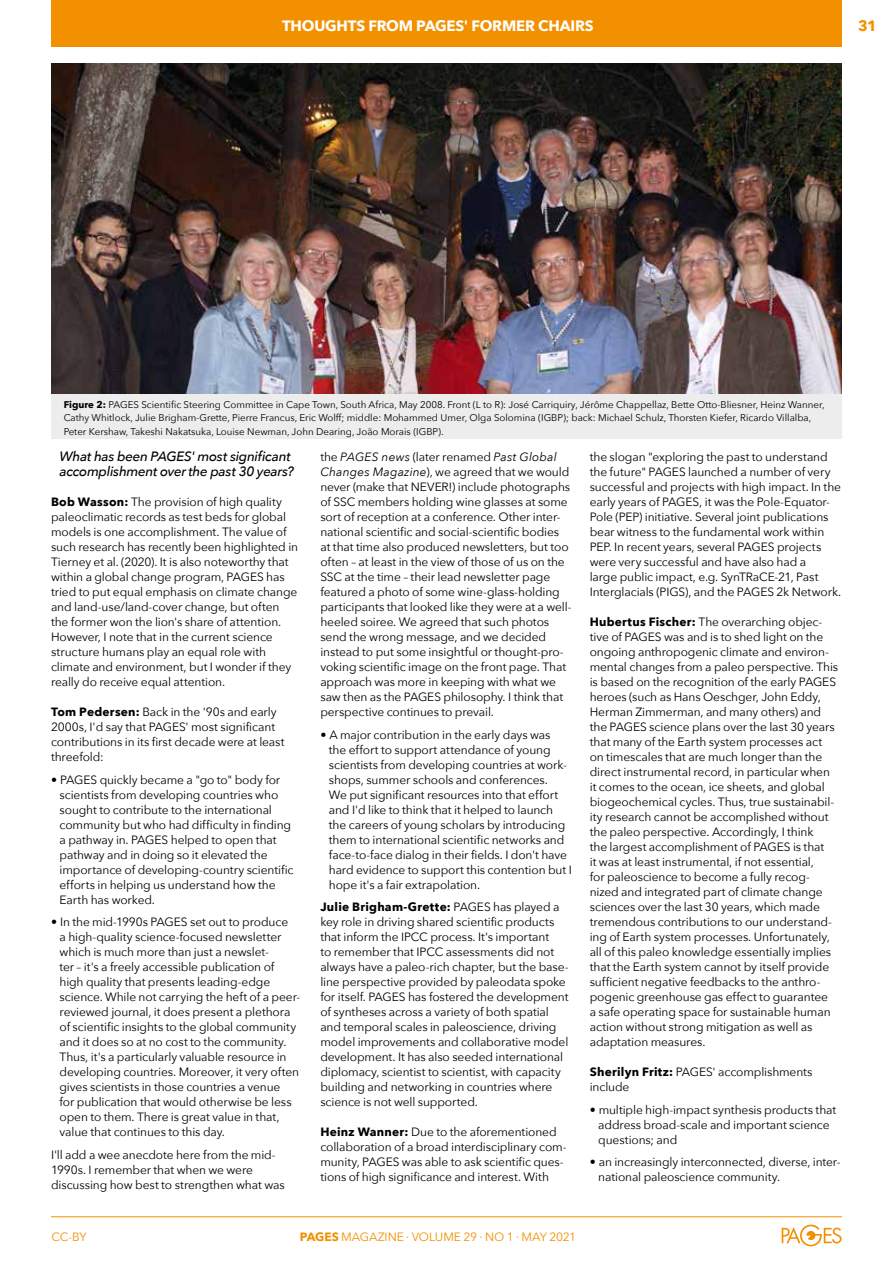
<style>
.page{position:relative;width:893px;height:1263px;background:#fff}
.page>*{position:absolute;margin:0;border:0;box-sizing:border-box;transform-origin:0 0}
.t1{font:700 15px "Avenir Next";letter-spacing:-.015em;color:#fff}
.t2{font:700 15px "Avenir Next";color:#f39000}
.t3{font:italic 500 13.5px/15px "Avenir Next";letter-spacing:-.02em;color:#000}
.t4{font:12px/15px "Avenir Next";letter-spacing:-.01em;color:#000}
.t5{font:12px "Avenir Next";letter-spacing:-.01em;color:#f39000}
.t6{font:9.75px/13.5px "Avenir Next";color:#000}
.s1{font-weight:700}
.s2{font-style:italic}
</style>
<div class="page">
<hr style="left:51px;top:1216px;width:791px;height:1px;background:#f39000">
<svg style="left:782px;top:1225px;width:60px;height:21px"></svg>
<div style="left:51px;top:0;width:791px;height:46px;background:#f39000"></div>
<div style="left:51px;top:394px;width:791px;height:45px;background:#ededed"></div>
<img style="left:51px;top:64px;width:791px;height:330px">
<p class="t1" style="left:282px;top:12px;width:313px">THOUGHTS FROM PAGES' FORMER CHAIRS</p>
<p class="t2" style="left:858px;top:12px;width:20px">31</p>
<p class="t6" style="left:64px;top:397px;width:762px"><span class="s1">Figure 2:</span> PAGES Scientific Steering Committee in Cape Town, South Africa, May 2008. Front (L to R): José Carriquiry, Jérôme Chappellaz, Bette Otto-Bliesner, Heinz Wanner,<br>Cathy Whitlock, Julie Brigham-Grette, Pierre Francus, Eric Wolff; middle: Mohammed Umer, Olga Solomina (IGBP); back: Michael Schulz, Thorsten Kiefer, Ricardo Villalba,<br>Peter Kershaw, Takeshi Nakatsuka, Louise Newman, John Dearing, João Morais (IGBP).</p>
<p class="t3" style="left:60px;top:449px;width:236px">What has been PAGES' most significant accomplishment over the past 30 years?</p>
<p class="t4" style="left:51px;top:494px;width:249px"><span class="s1">Bob Wasson:</span> The provision of high quality paleoclimatic records as test beds for global models is one accomplishment. The value of such research has recently been highlighted in Tierney et al. (2020). It is also noteworthy that within a global change program, PAGES has tried to put equal emphasis on climate change and land-use/land-cover change, but often the former won the lion's share of attention.<br>However, I note that in the current science structure humans play an equal role with climate and environment, but I wonder if they really do receive equal attention.</p>
<p class="t4" style="left:51px;top:704px;width:235px"><span class="s1">Tom Pedersen:</span> Back in the '90s and early 2000s, I'd say that PAGES' most significant contributions in its first decade were at least threefold:</p>
<p class="t4" style="left:60px;top:772px;width:235px;text-indent:-9px">• PAGES quickly became a "go to" body for scientists from developing countries who sought to contribute to the international community but who had difficulty in finding a pathway in. PAGES helped to open that pathway and in doing so it elevated the importance of developing-country scientific efforts in helping us understand how the Earth has worked.</p>
<p class="t4" style="left:60px;top:914px;width:242px;text-indent:-9px">• In the mid-1990s PAGES set out to produce<br>a high-quality science-focused newsletter which is much more than just a newslet-<br>ter – it's a freely accessible publication of high quality that presents leading-edge science. While not carrying the heft of a peer&shy;reviewed journal, it does present a plethora of scientific insights to the global community and it does so at no cost to the community.<br>Thus, it's a particularly valuable resource in developing countries. Moreover, it very often gives scientists in those countries a venue<br>for publication that would otherwise be less open to them. There is great value in that, value that continues to this day.</p>
<p class="t4" style="left:51px;top:1147px;width:235px">I'll add a wee anecdote here from the mid-<br>1990s. I remember that when we were discussing how best to strengthen what was</p>
<p class="t4" style="left:320px;top:449px;width:253px">the <span class="s2">PAGES news</span> (later renamed <span class="s2">Past Global Changes Magazine</span>), we agreed that we would never (make that NEVER!) include photographs of SSC members holding wine glasses at some sort of reception at a conference. Other inter&shy;national scientific and social-scientific bodies at that time also produced newsletters, but too often – at least in the view of those of us on the SSC at the time – their lead newsletter page featured a photo of some wine-glass-holding participants that looked like they were at a well&shy;heeled soiree. We agreed that such photos send the wrong message, and we decided instead to put some insightful or thought-pro&shy;voking scientific image on the front page. That approach was more in keeping with what we saw then as the PAGES philosophy. I think that perspective continues to prevail.</p>
<p class="t4" style="left:329px;top:727px;width:245px;text-indent:-9px">• A major contribution in the early days was<br>the effort to support attendance of young scientists from developing countries at work&shy;shops, summer schools and conferences.<br>We put significant resources into that effort and I'd like to think that it helped to launch the careers of young scholars by introducing them to international scientific networks and face-to-face dialog in their fields. I don't have hard evidence to support this contention but I hope it's a fair extrapolation.</p>
<p class="t4" style="left:320px;top:899px;width:250px"><span class="s1">Julie Brigham-Grette:</span> PAGES has played a key role in driving shared scientific products that inform the IPCC process. It's important<br>to remember that IPCC assessments did not always have a paleo-rich chapter, but the base&shy;line perspective provided by paleodata spoke for itself. PAGES has fostered the development of syntheses across a variety of both spatial and temporal scales in paleoscience, driving model improvements and collaborative model development. It has also seeded international diplomacy, scientist to scientist, with capacity building and networking in countries where science is not well supported.</p>
<p class="t4" style="left:320px;top:1124px;width:248px"><span class="s1">Heinz Wanner:</span> Due to the aforementioned collaboration of a broad interdisciplinary com&shy;munity, PAGES was able to ask scientific ques&shy;tions of high significance and interest. With</p>
<p class="t5" style="left:51px;top:1227px;width:37px">CC-BY</p>
<p class="t5" style="left:300px;top:1227px;width:278px"><span class="s1">PAGES</span> MAGAZINE ∙ VOLUME 29 ∙ NO 1 ∙ May 2021</p>
<p class="t4" style="left:590px;top:449px;width:253px">the slogan "exploring the past to understand the future" PAGES launched a number of very successful and projects with high impact. In the early years of PAGES, it was the Pole-Equator-Pole (PEP) initiative. Several joint publications bear witness to the fundamental work within PEP. In recent years, several PAGES projects were very successful and have also had a<br>large public impact, e.g. SynTRaCE-21, Past Interglacials (PIGS), and the PAGES 2k Network.</p>
<p class="t4" style="left:590px;top:614px;width:250px"><span class="s1">Hubertus Fischer:</span> The overarching objec&shy;tive of PAGES was and is to shed light on the ongoing anthropogenic climate and environ&shy;mental changes from a paleo perspective. This is based on the recognition of the early PAGES heroes (such as Hans Oeschger, John Eddy, Herman Zimmerman, and many others) and the PAGES science plans over the last 30 years that many of the Earth system processes act on timescales that are much longer than the direct instrumental record, in particular when it comes to the ocean, ice sheets, and global biogeochemical cycles. Thus, true sustainabil&shy;ity research cannot be accomplished without the paleo perspective. Accordingly, I think<br>the largest accomplishment of PAGES is that<br>it was at least instrumental, if not essential,<br>for paleoscience to become a fully recog&shy;nized and integrated part of climate change sciences over the last 30 years, which made tremendous contributions to our understand&shy;ing of Earth system processes. Unfortunately, all of this paleo knowledge essentially implies that the Earth system cannot by itself provide sufficient negative feedbacks to the anthro&shy;pogenic greenhouse gas effect to guarantee<br>a safe operating space for sustainable human action without strong mitigation as well as adaptation measures.</p>
<p class="t4" style="left:590px;top:1064px;width:224px"><span class="s1">Sherilyn Fritz:</span> PAGES' accomplishments include</p>
<p class="t4" style="left:598px;top:1102px;width:240px;text-indent:-9px">• multiple high-impact synthesis products that address broad-scale and important science questions; and</p>
<p class="t4" style="left:598px;top:1154px;width:244px;text-indent:-9px">• an increasingly interconnected, diverse, inter&shy;national paleoscience community.</p>
</div>
